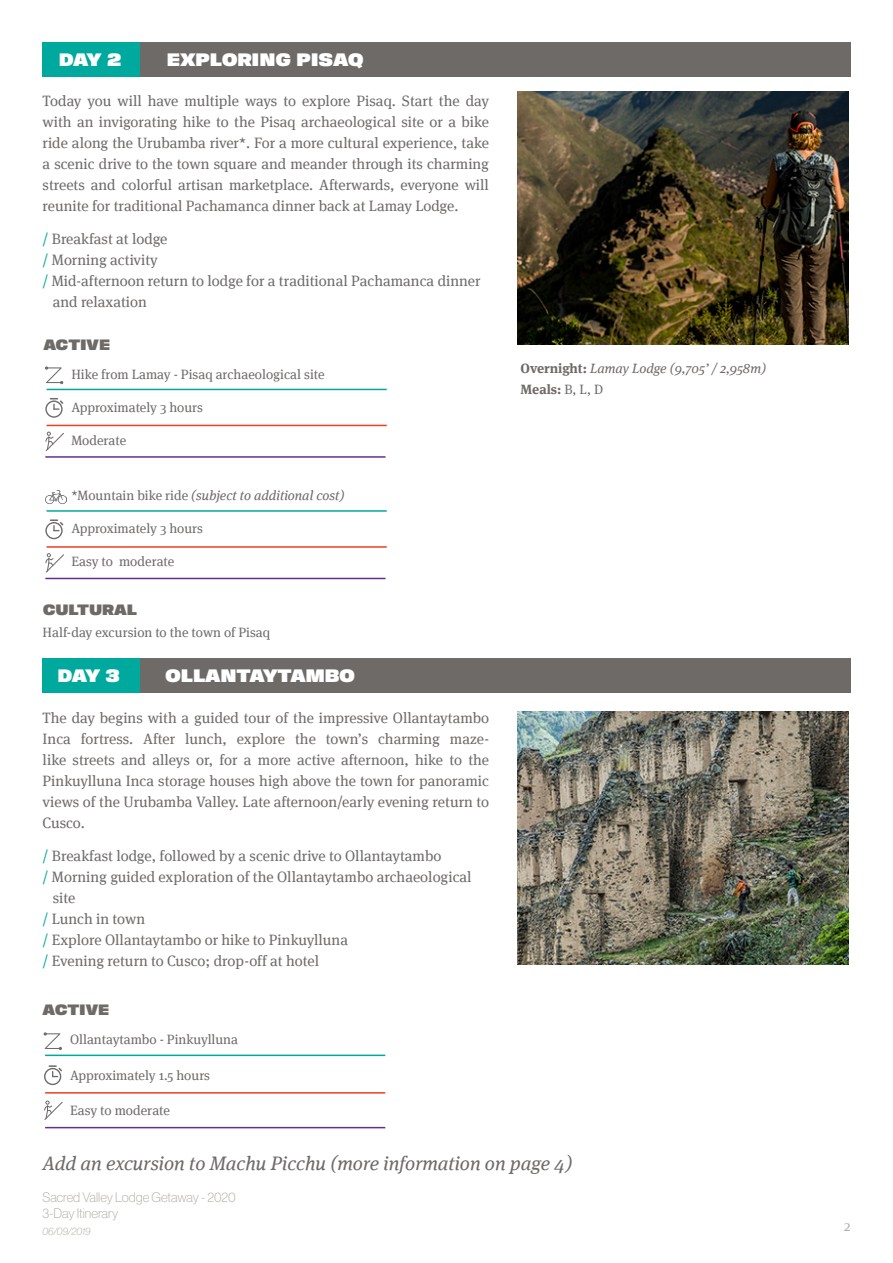
<style>
.page{position:relative;width:893px;height:1263px;background:#fff}
.page>*{position:absolute;margin:0;border:0;box-sizing:border-box;transform-origin:0 0}
.t1{font:italic 19.5px "Meta Serif";color:#6e6a68}
.t2{font:18px "ATC Duel V8";color:#fff}
.t3{font:15px/21px "Meta Serif";color:#6e6a68;text-align:justify}
.t4{font:15px "ATC Duel V8";color:#6e6a68}
.t5{font:15px "Meta Serif";color:#b6b2ab}
.t6{font:13.5px "Meta Serif";color:#6e6a68}
.t7{font:italic 13.5px "Meta Serif";color:#6e6a68}
.t8{font:100 13.5px/16.5px "Haas Grot Disp 35";color:#b6b2ab}
.t9{font:700 13.5px "Meta Serif";color:#6e6a68}
.t10{font:italic 100 10.5px "Haas Grot Disp 36";color:#b6b2ab}
.s1{color:#00a99d}
.s2{font-style:normal}
.s3{font-weight:700;font-style:normal}
.s4{font-weight:400}
</style>
<div class="page">
<div style="left:43px;top:659px;width:807px;height:34px;background:#6e6a68"></div>
<div style="left:43px;top:659px;width:97px;height:34px;background:#00a99d"></div>
<div style="left:43px;top:43px;width:807px;height:34px;background:#6e6a68"></div>
<div style="left:43px;top:43px;width:97px;height:34px;background:#00a99d"></div>
<svg style="left:45px;top:366px;width:18px;height:18px"></svg>
<svg style="left:45px;top:398px;width:18px;height:20px"></svg>
<svg style="left:45px;top:519px;width:18px;height:20px"></svg>
<svg style="left:45px;top:432px;width:19px;height:19px"></svg>
<svg style="left:45px;top:553px;width:19px;height:20px"></svg>
<hr style="left:47px;top:389px;width:340px;height:1px;background:#00a99d">
<hr style="left:47px;top:510px;width:340px;height:2px;background:#00a99d">
<hr style="left:47px;top:425px;width:340px;height:1px;background:#ef3e22">
<hr style="left:47px;top:546px;width:340px;height:2px;background:#ef3e22">
<hr style="left:45px;top:456px;width:341px;height:2px;background:#652d91">
<hr style="left:45px;top:578px;width:341px;height:1px;background:#652d91">
<img style="left:45px;top:490px;width:21px;height:14px">
<svg style="left:44px;top:1032px;width:18px;height:18px"></svg>
<svg style="left:44px;top:1065px;width:18px;height:20px"></svg>
<svg style="left:44px;top:1100px;width:19px;height:20px"></svg>
<hr style="left:45px;top:1054px;width:340px;height:2px;background:#00a99d">
<hr style="left:45px;top:1092px;width:340px;height:1px;background:#ef3e22">
<hr style="left:45px;top:1127px;width:340px;height:1px;background:#652d91">
<img style="left:518px;top:92px;width:330px;height:253px">
<img style="left:518px;top:712px;width:330px;height:253px">
<p class="t2" style="left:59px;top:48px;width:64px">DAY 2</p>
<p class="t2" style="left:167px;top:48px;width:198px">EXPLORING PISAQ</p>
<p class="t3" style="left:43px;top:91px;width:448px">Today you will have multiple ways to explore Pisaq. Start the day with an invigorating hike to the Pisaq archaeological site or a bike ride along the Urubamba river*. For a more cultural experience, take a scenic drive to the town square and meander through its charming streets and colorful artisan marketplace. Afterwards, everyone will reunite for traditional Pachamanca dinner back at Lamay Lodge.</p>
<p class="t3" style="left:43px;top:229px;width:126px"><span class="s1">/</span> Breakfast at lodge</p>
<p class="t3" style="left:43px;top:250px;width:117px"><span class="s1">/</span> Morning activity</p>
<p class="t3" style="left:43px;top:271px;width:440px"><span class="s1">/</span> Mid-afternoon return to lodge for a traditional Pachamanca dinner</p>
<p class="t3" style="left:53px;top:292px;width:96px">and relaxation</p>
<p class="t4" style="left:43px;top:335px;width:68px">ACTIVE</p>
<p class="t6" style="left:71px;top:367px;width:255px">Hike from Lamay - Pisaq archaeological site</p>
<p class="t6" style="left:71px;top:399px;width:133px">Approximately 3 hours</p>
<p class="t6" style="left:71px;top:432px;width:56px">Moderate</p>
<p class="t7" style="left:71px;top:487px;width:275px"><span class="s2">*Mountain bike ride</span> (subject to additional cost)</p>
<p class="t6" style="left:71px;top:521px;width:133px">Approximately 3 hours</p>
<p class="t6" style="left:71px;top:554px;width:104px">Easy to moderate</p>
<p class="t4" style="left:43px;top:601px;width:96px">CULTURAL</p>
<p class="t6" style="left:43px;top:625px;width:229px">Half-day excursion to the town of Pisaq</p>
<p class="t2" style="left:58px;top:664px;width:64px">DAY 3</p>
<p class="t2" style="left:166px;top:664px;width:191px">OLLANTAYTAMBO</p>
<p class="t3" style="left:43px;top:707px;width:448px">The day begins with a guided tour of the impressive Ollantaytambo Inca fortress. After lunch, explore the town’s charming maze&shy;like streets and alleys or, for a more active afternoon, hike to the Pinkuylluna Inca storage houses high above the town for panoramic views of the Urubamba Valley. Late afternoon/early evening return to Cusco.</p>
<p class="t3" style="left:43px;top:845px;width:400px"><span class="s1">/</span> Breakfast lodge, followed by a scenic drive to Ollantaytambo</p>
<p class="t3" style="left:43px;top:866px;width:431px"><span class="s1">/</span> Morning guided exploration of the Ollantaytambo archaeological</p>
<p class="t3" style="left:53px;top:887px;width:24px">site</p>
<p class="t3" style="left:43px;top:908px;width:104px"><span class="s1">/</span> Lunch in town</p>
<p class="t3" style="left:43px;top:929px;width:307px"><span class="s1">/</span> Explore Ollantaytambo or hike to Pinkuylluna</p>
<p class="t3" style="left:43px;top:950px;width:278px"><span class="s1">/</span> Evening return to Cusco; drop-off at hotel</p>
<p class="t4" style="left:43px;top:1000px;width:68px">ACTIVE</p>
<p class="t6" style="left:70px;top:1031px;width:170px">Ollantaytambo - Pinkuylluna</p>
<p class="t6" style="left:70px;top:1068px;width:142px">Approximately 1.5 hours</p>
<p class="t6" style="left:70px;top:1102px;width:101px">Easy to moderate</p>
<p class="t7" style="left:520px;top:360px;width:247px"><span class="s3">Overnight:</span> Lamay Lodge (9,705’ / 2,958m)</p>
<p class="t9" style="left:520px;top:381px;width:84px">Meals: <span class="s4">B, L, D</span></p>
<p class="t1" style="left:43px;top:1152px;width:531px">Add an excursion to Machu Picchu (more information on page 4)</p>
<p class="t8" style="left:43px;top:1188px;width:195px">Sacred Valley Lodge Getaway - 2020<br>3-Day Itinerary</p>
<p class="t10" style="left:43px;top:1225px;width:50px">06/09/2019</p>
<p class="t5" style="left:844px;top:1217px;width:8px">2</p>
</div>
